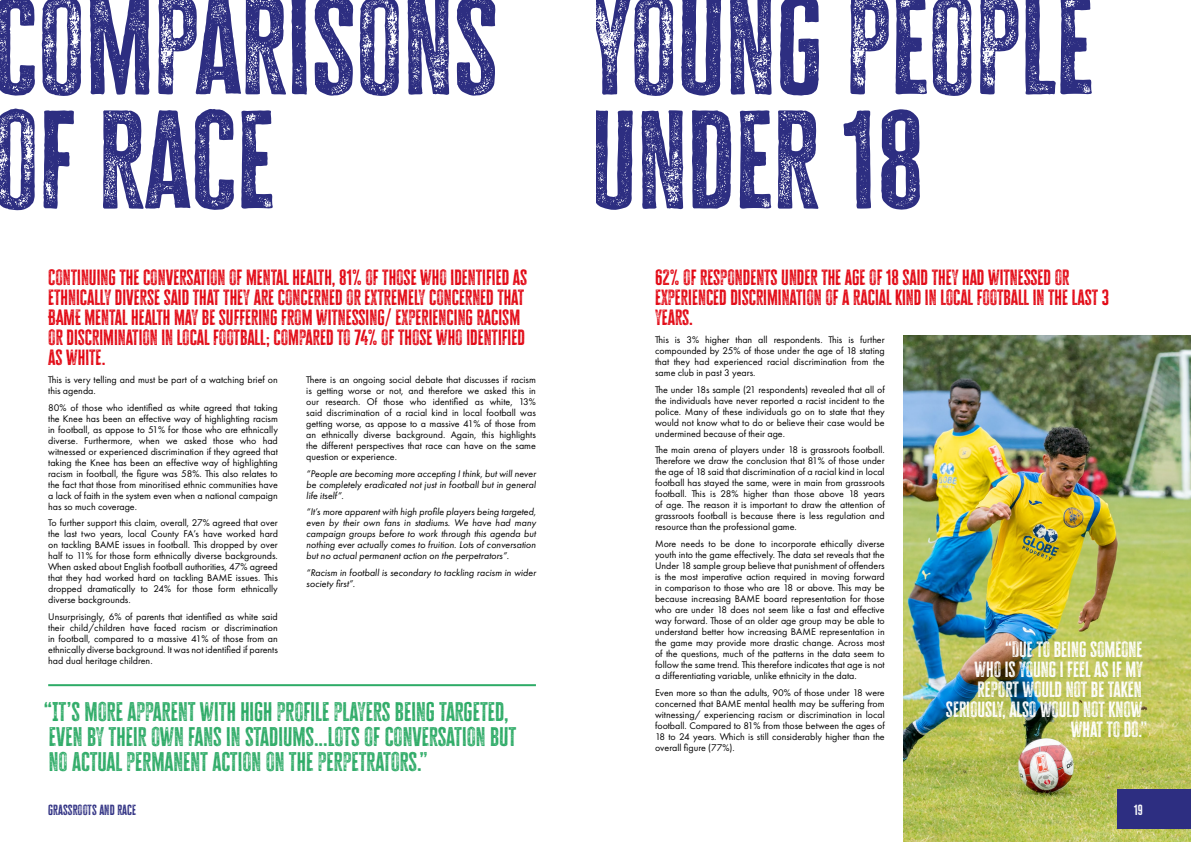
<style>
.page{position:relative;width:1191px;height:842px;background:#fff}
.page>*{position:absolute;margin:0;border:0;box-sizing:border-box;transform-origin:0 0}
.t1{font:114.3px/114.3px "Cheddar Gothic Rough";color:#2d2e81}
.t2{font:22px/25px "Cheddar Gothic Rough";color:#2eab67}
.t3{font:18px/20px "Cheddar Gothic Rough";color:#e20612}
.t4{font:18px "Cheddar Gothic Rough";color:#fff}
.t5{font:12px "Cheddar Gothic Rough";letter-spacing:.005em;color:#2d2e81}
.t6{font:12px "Cheddar Gothic Rough";color:#fff}
.t7{font:10px/11px "Futura PT";color:#000;text-align:justify}
.t8{font:italic 10px/11px "Futura PT";color:#000;text-align:justify}
</style>
<div class="page">
<img style="left:904px;top:335px;width:287px;height:507px">
<div style="left:1117px;top:789px;width:74px;height:40px;background:#2d2e81"></div>
<hr style="left:48px;top:684px;width:488px;height:2px;background:#2eab67">
<h1 class="t1" style="left:-9px;top:-12px;width:508px">COMPARISONS<br>OF RACE</h1>
<h1 class="t1" style="left:588px;top:-12px;width:507px">YOUNG PEOPLE<br>UNDER 18</h1>
<p class="t3" style="left:48px;top:267px;width:480px">CONTINUING THE CONVERSATION OF MENTAL HEALTH, 81% OF THOSE WHO IDENTIFIED AS ETHNICALLY DIVERSE SAID THAT THEY ARE CONCERNED OR EXTREMELY CONCERNED THAT BAME MENTAL HEALTH MAY BE SUFFERING FROM WITNESSING/ EXPERIENCING RACISM OR DISCRIMINATION IN LOCAL FOOTBALL; COMPARED TO 74% OF THOSE WHO IDENTIFIED AS WHITE.</p>
<p class="t7" style="left:48px;top:374px;width:231px">This is very telling and must be part of a watching brief on this agenda.</p>
<p class="t7" style="left:48px;top:402px;width:231px">80% of those who identified as white agreed that taking the Knee has been an effective way of highlighting racism in football, as appose to 51% for those who are ethnically diverse. Furthermore, when we asked those who had witnessed or experienced discrimination if they agreed that taking the Knee has been an effective way of highlighting racism in football, the figure was 58%. This also relates to the fact that those from minoritised ethnic communities have a lack of faith in the system even when a national campaign has so much coverage.</p>
<p class="t7" style="left:48px;top:517px;width:231px">To further support this claim, overall, 27% agreed that over the last two years, local County FA’s have worked hard on tackling BAME issues in football. This dropped by over half to 11% for those form ethnically diverse backgrounds.<br>When asked about English football authorities, 47% agreed that they had worked hard on tackling BAME issues. This dropped dramatically to 24% for those form ethnically diverse backgrounds.</p>
<p class="t7" style="left:48px;top:611px;width:231px">Unsurprisingly, 6% of parents that identified as white said their child/children have faced racism or discrimination in football, compared to a massive 41% of those from an ethnically diverse background. It was not identified if parents had dual heritage children.</p>
<p class="t7" style="left:306px;top:374px;width:231px">There is an ongoing social debate that discusses if racism is getting worse or not, and therefore we asked this in our research. Of those who identified as white, 13% said discrimination of a racial kind in local football was getting worse, as appose to a massive 41% of those from an ethnically diverse background. Again, this highlights the different perspectives that race can have on the same question or experience.</p>
<p class="t8" style="left:306px;top:468px;width:231px">“People are becoming more accepting I think, but will never be completely eradicated not just in football but in general life itself”.</p>
<p class="t8" style="left:306px;top:506px;width:231px">“It’s more apparent with high profile players being targeted, even by their own fans in stadiums. We have had many campaign groups before to work through this agenda but nothing ever actually comes to fruition. Lots of conversation but no actual permanent action on the perpetrators”.</p>
<p class="t8" style="left:306px;top:567px;width:231px">“Racism in football is secondary to tackling racism in wider society first”.</p>
<h2 class="t2" style="left:44px;top:699px;width:474px">“IT’S MORE APPARENT WITH HIGH PROFILE PLAYERS BEING TARGETED,<br>EVEN BY THEIR OWN FANS IN STADIUMS...LOTS OF CONVERSATION BUT<br>NO ACTUAL PERMANENT ACTION ON THE PERPETRATORS.”</h2>
<h3 class="t3" style="left:655px;top:267px;width:455px">62% OF RESPONDENTS UNDER THE AGE OF 18 SAID THEY HAD WITNESSED OR<br>EXPERIENCED DISCRIMINATION OF A RACIAL KIND IN LOCAL FOOTBALL IN THE LAST 3<br>YEARS.</h3>
<p class="t7" style="left:655px;top:334px;width:231px">This is 3% higher than all respondents. This is further compounded by 25% of those under the age of 18 stating that they had experienced racial discrimination from the same club in past 3 years.</p>
<p class="t7" style="left:655px;top:384px;width:231px">The under 18s sample (21 respondents) revealed that all of the individuals have never reported a racist incident to the police. Many of these individuals go on to state that they would not know what to do or believe their case would be undermined because of their age.</p>
<p class="t7" style="left:655px;top:444px;width:231px">The main arena of players under 18 is grassroots football.<br>Therefore we draw the conclusion that 81% of those under the age of 18 said that discrimination of a racial kind in local football has stayed the same, were in main from grassroots football. This is 28% higher than those above 18 years of age. The reason it is important to draw the attention of grassroots football is because there is less regulation and resource than the professional game.</p>
<p class="t7" style="left:655px;top:538px;width:231px">More needs to be done to incorporate ethically diverse youth into the game effectively. The data set reveals that the Under 18 sample group believe that punishment of offenders is the most imperative action required in moving forward in comparison to those who are 18 or above. This may be because increasing BAME board representation for those who are under 18 does not seem like a fast and effective way forward. Those of an older age group may be able to understand better how increasing BAME representation in the game may provide more drastic change. Across most of the questions, much of the patterns in the data seem to follow the same trend. This therefore indicates that age is not a differentiating variable, unlike ethnicity in the data.</p>
<p class="t7" style="left:655px;top:687px;width:231px">Even more so than the adults, 90% of those under 18 were concerned that BAME mental health may be suffering from witnessing/ experiencing racism or discrimination in local football. Compared to 81% from those between the ages of 18 to 24 years. Which is still considerably higher than the overall figure (77%).</p>
<h3 class="t4" style="left:1005px;top:638px;width:139px">“DUE TO BEING SOMEONE</h3>
<h3 class="t4" style="left:974px;top:658px;width:170px">WHO IS YOUNG I FEEL AS IF MY</h3>
<h3 class="t4" style="left:977px;top:678px;width:166px">REPORT WOULD NOT BE TAKEN</h3>
<h3 class="t4" style="left:946px;top:698px;width:198px">SERIOUSLY, ALSO WOULD NOT KNOW</h3>
<h3 class="t4" style="left:1071px;top:718px;width:78px">WHAT TO DO.”</h3>
<p class="t5" style="left:48px;top:803px;width:90px">GRASSROOTS AND RACE</p>
<p class="t6" style="left:1134px;top:803px;width:10px">19</p>
</div>
